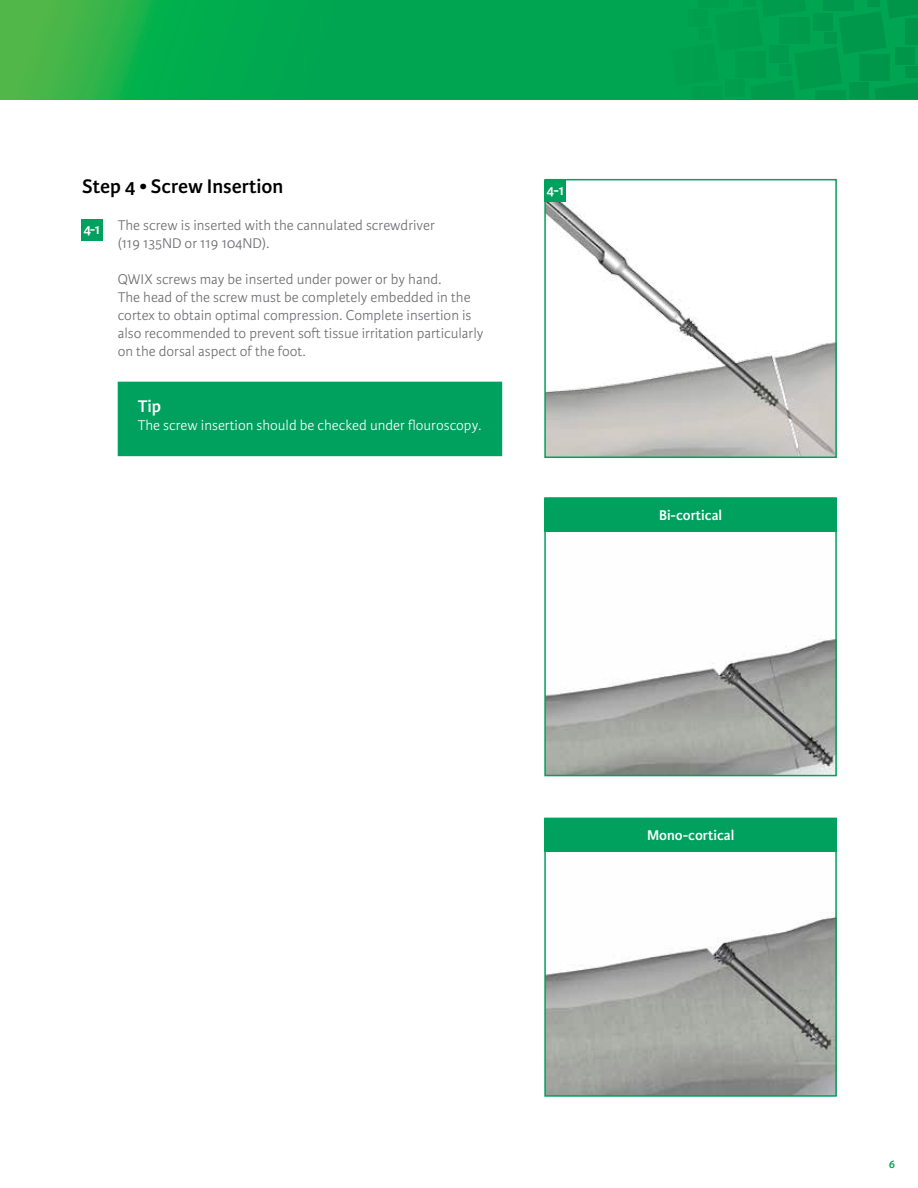
<style>
.page{position:relative;width:918px;height:1188px;background:#fff}
.page>*{position:absolute;margin:0;border:0;box-sizing:border-box;transform-origin:0 0}
.t1{font:600 21px "Karmina Sans";color:#000}
.t2{font:600 18px "Karmina Sans";color:#fff}
.t3{font:300 15px/18px "Karmina Sans";color:#6d6d71}
.t4{font:300 15px "Karmina Sans";color:#fff}
.t5{font:600 15px "Karmina Sans";color:#fff}
.t6{font:600 12px "Karmina Sans";color:#00a550}
</style>
<div class="page">
<img style="left:0;top:0;width:671px;height:99px">
<svg style="left:0;top:19px;width:1px;height:26px"></svg>
<svg style="left:0;top:66px;width:1px;height:33px"></svg>
<div style="left:671px;top:0;width:247px;height:100px;background:#009e4d"></div>
<img style="left:547px;top:201px;width:287px;height:254px">
<div style="left:544px;top:179px;width:293px;height:279px;border:2px solid #00a05f"></div>
<img style="left:547px;top:636px;width:287px;height:137px">
<div style="left:544px;top:497px;width:293px;height:279px;border:2px solid #00a05f"></div>
<img style="left:547px;top:917px;width:287px;height:177px">
<div style="left:544px;top:818px;width:293px;height:279px;border:2px solid #00a05f"></div>
<div style="left:81px;top:219px;width:22px;height:21px;background:#00a05f"></div>
<div style="left:544px;top:180px;width:22px;height:21px;background:#00a05f"></div>
<div style="left:544px;top:498px;width:293px;height:34px;background:#00a05f"></div>
<div style="left:544px;top:818px;width:293px;height:34px;background:#00a05f"></div>
<div style="left:118px;top:382px;width:384px;height:74px;background:#00a05f"></div>
<h1 class="t1" style="left:82px;top:174px;width:203px">Step 4 • Screw Insertion</h1>
<p class="t3" style="left:118px;top:217px;width:319px">The screw is inserted with the cannulated screwdriver (119 135ND or 119 104ND).</p>
<p class="t3" style="left:118px;top:271px;width:367px">QWIX screws may be inserted under power or by hand.<br>The head of the screw must be completely embedded in the cortex to obtain optimal compression. Complete insertion is also recommended to prevent soft tissue irritation particularly on the dorsal aspect of the foot.</p>
<p class="t5" style="left:84px;top:220px;width:18px">4- 1</p>
<p class="t2" style="left:138px;top:396px;width:25px">Tip</p>
<p class="t4" style="left:138px;top:417px;width:345px">The screw insertion should be checked under flouroscopy.</p>
<p class="t5" style="left:546px;top:181px;width:19px">4 - 1</p>
<p class="t5" style="left:659px;top:506px;width:65px">Bi-cortical</p>
<p class="t5" style="left:647px;top:827px;width:89px">Mono-cortical</p>
<p class="t6" style="left:889px;top:1158px;width:8px">6</p>
</div>
